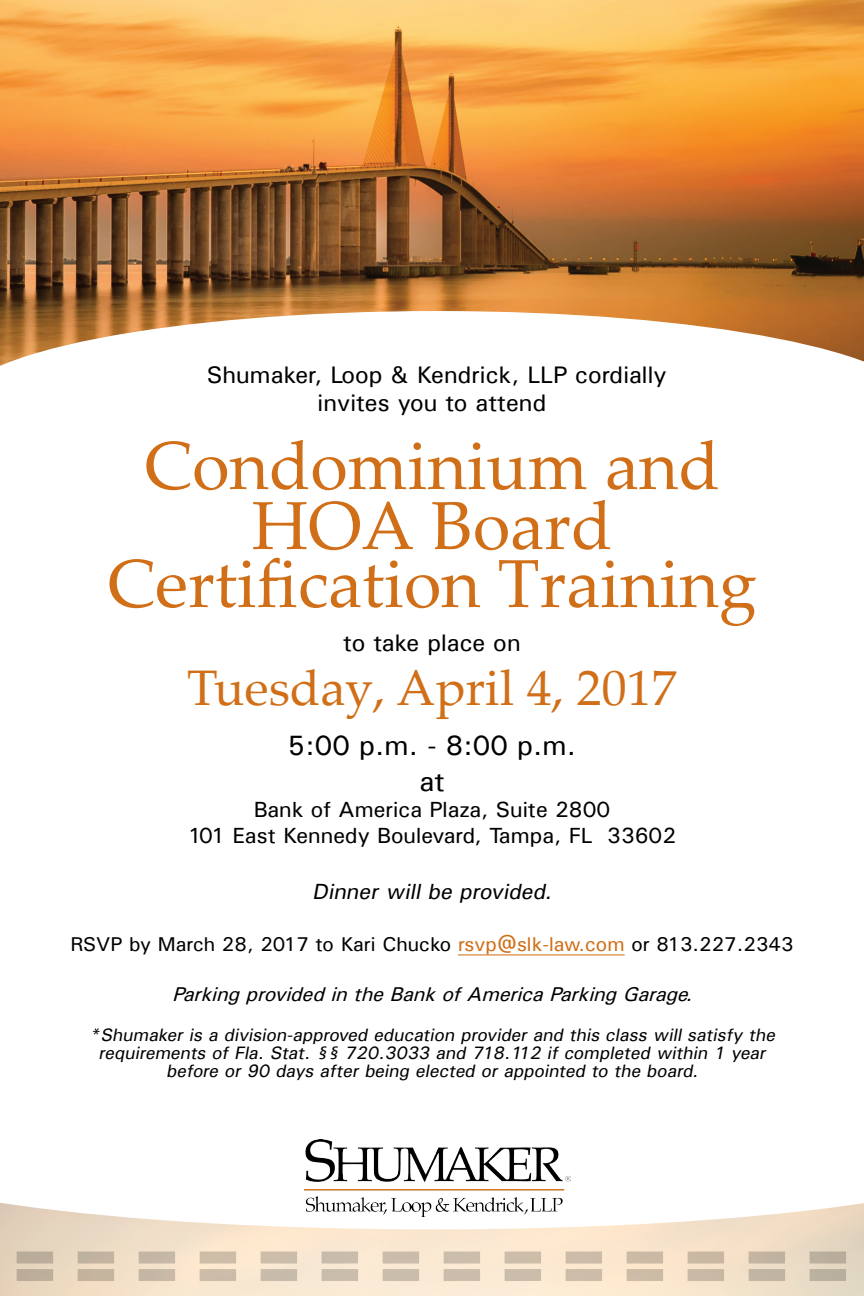
<style>
.page{position:relative;width:864px;height:1296px;background:#fff}
.page>*{position:absolute;margin:0;border:0;box-sizing:border-box;transform-origin:0 0}
.t1{font:68px "Palatino Linotype";color:#d06f18}
.t2{font:50px "Palatino Linotype";color:#d06f18}
.t3{font:28px "Univers";color:#000}
.t4{font:24px "Univers";color:#000}
.t5{font:22px "Univers";color:#000}
.t6{font:italic 22px "Univers";color:#000}
.t7{font:20px "Univers";color:#000}
.t8{font:italic 20px "Univers";color:#000}
.t9{font:italic 18px "Univers";color:#000}
.s1{color:#d06f18}
</style>
<div class="page">
<img style="left:0;top:0;width:864px;height:311px">
<svg style="left:17px;top:1252px;width:829px;height:29px;background:#dfceb9"></svg>
<svg style="left:0;top:1176px;width:864px;height:53px"></svg>
<img style="left:305px;top:1139px;width:265px;height:77px">
<svg style="left:0;top:311px;width:864px;height:55px"></svg>
<hr style="left:458px;top:954px;width:167px;height:1px;background:#d06f18">
<p class="t4" style="left:207px;top:360px;width:461px">Shumaker, Loop &amp; Kendrick, LLP cordially</p>
<p class="t4" style="left:318px;top:388px;width:230px">invites you to attend</p>
<p class="t1" style="left:144px;top:418px;width:577px">Condominium and</p>
<p class="t1" style="left:252px;top:478px;width:363px">HOA Board</p>
<p class="t1" style="left:107px;top:536px;width:651px">Certification Training</p>
<p class="t4" style="left:343px;top:628px;width:179px">to take place on</p>
<p class="t2" style="left:187px;top:652px;width:491px">Tuesday, April 4, 2017</p>
<p class="t3" style="left:288px;top:728px;width:290px">5:00 p.m. - 8:00 p.m.</p>
<p class="t3" style="left:419px;top:764px;width:27px">at</p>
<p class="t5" style="left:254px;top:796px;width:358px">Bank of America Plaza, Suite 2800</p>
<p class="t5" style="left:188px;top:822px;width:490px">101 East Kennedy Boulevard, Tampa, FL 33602</p>
<p class="t6" style="left:312px;top:878px;width:246px">Dinner will be provided.</p>
<p class="t7" style="left:70px;top:932px;width:725px">RSVP by March 28, 2017 to Kari Chucko <span class="s1">rsvp@slk-law.com</span> or 813.227.2343</p>
<p class="t8" style="left:172px;top:982px;width:528px">ParkingprovidedintheBankofAmericaParkingGarage.</p>
<p class="t9" style="left:89px;top:1023px;width:691px">*Shumaker is a division-approved education provider and this class will satisfy the</p>
<p class="t9" style="left:99px;top:1041px;width:672px">requirements of Fla. Stat. §§ 720.3033 and 718.112 if completed within 1 year</p>
<p class="t9" style="left:166px;top:1059px;width:537px">before or 90 days after being elected or appointed to the board.</p>
</div>
